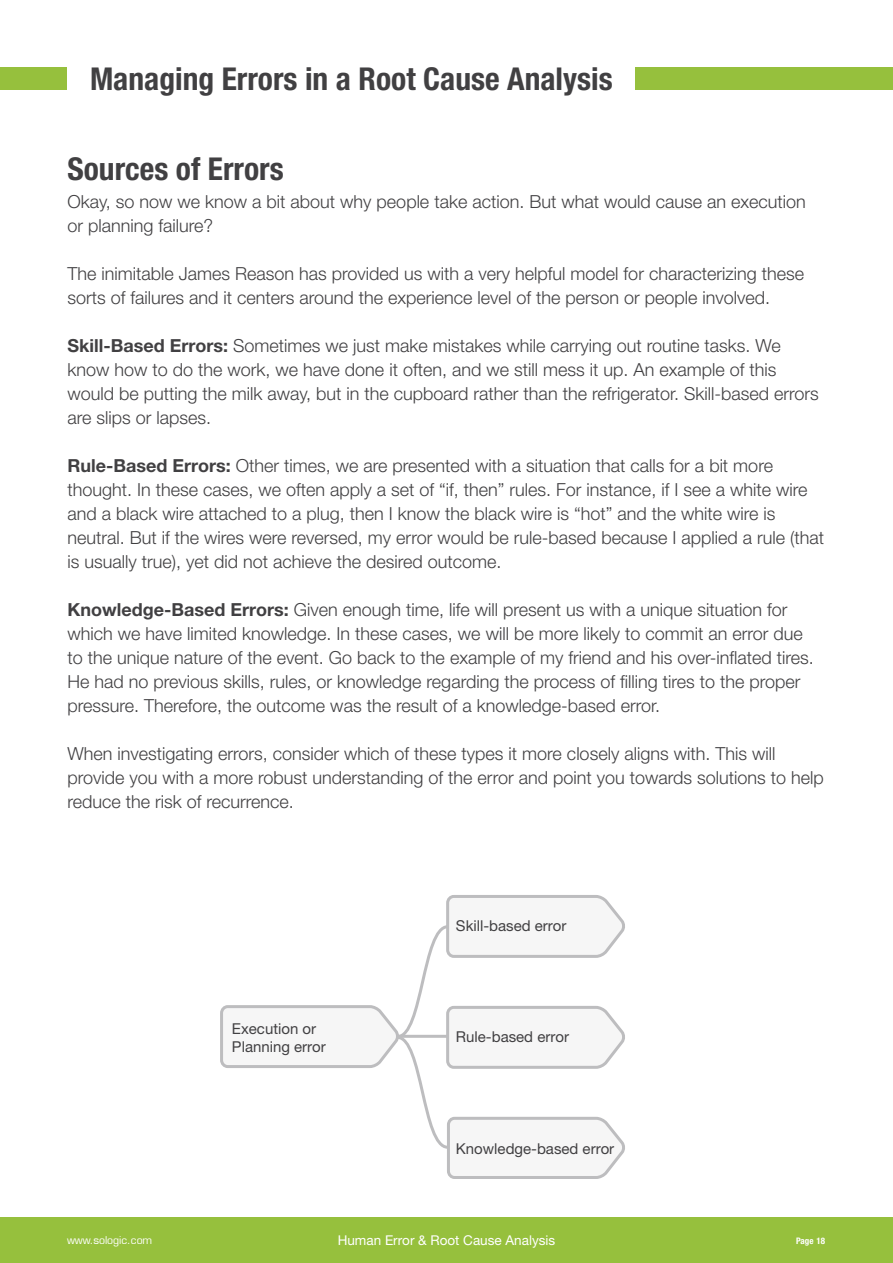
<style>
.page{position:relative;width:893px;height:1263px;background:#fff}
.page>*{position:absolute;margin:0;border:0;box-sizing:border-box;transform-origin:0 0}
.t1{font:700 condensed 31.5px "Helvetica Neue LT Pro";color:#414042}
.t2{font:300 18px/24px "Helvetica Neue LT Pro";color:#414042}
.t3{font:15px "Helvetica Neue LT Pro";color:#414042}
.t4{font:13.5px "Helvetica Neue LT Pro";color:#fff}
.t5{font:10.5px "Eurostile LT";color:#fff}
.t6{font:700 condensed 9px "Helvetica Neue LT Pro";color:#fff}
.s1{font-weight:700}
</style>
<div class="page">
<div style="left:0;top:68px;width:893px;height:22px;background:#96c03d"></div>
<div style="left:0;top:1218px;width:893px;height:45px;background:#96c03d"></div>
<div style="left:68px;top:68px;width:567px;height:22px;background:#fff"></div>
<svg style="left:220px;top:895px;width:405px;height:284px"></svg>
<p class="t1" style="left:90px;top:59px;width:524px">Managing Errors in a Root Cause Analysis</p>
<p class="t1" style="left:68px;top:150px;width:218px">Sources of Errors</p>
<p class="t2" style="left:68px;top:189px;width:740px">Okay, so now we know a bit about why people take action. But what would cause an execution or planning failure?</p>
<p class="t2" style="left:68px;top:261px;width:738px">The inimitable James Reason has provided us with a very helpful model for characterizing these sorts of failures and it centers around the experience level of the person or people involved.</p>
<p class="t2" style="left:68px;top:333px;width:753px"><span class="s1">Skill-Based Errors:</span> Sometimes we just make mistakes while carrying out routine tasks. We know how to do the work, we have done it often, and we still mess it up. An example of this would be putting the milk away, but in the cupboard rather than the refrigerator. Skill-based errors are slips or lapses.</p>
<p class="t2" style="left:68px;top:453px;width:758px"><span class="s1">Rule-Based Errors:</span> Other times, we are presented with a situation that calls for a bit more thought. In these cases, we often apply a set of “if, then” rules. For instance, if I see a white wire and a black wire attached to a plug, then I know the black wire is “hot” and the white wire is neutral. But if the wires were reversed, my error would be rule-based because I applied a rule (that is usually true), yet did not achieve the desired outcome.</p>
<p class="t2" style="left:68px;top:597px;width:748px"><span class="s1">Knowledge-Based Errors:</span> Given enough time, life will present us with a unique situation for which we have limited knowledge. In these cases, we will be more likely to commit an error due to the unique nature of the event. Go back to the example of my friend and his over-inflated tires.<br>He had no previous skills, rules, or knowledge regarding the process of filling tires to the proper pressure. Therefore, the outcome was the result of a knowledge-based error.</p>
<p class="t2" style="left:68px;top:741px;width:758px">When investigating errors, consider which of these types it more closely aligns with. This will provide you with a more robust understanding of the error and point you towards solutions to help reduce the risk of recurrence.</p>
<p class="t3" style="left:232px;top:1020px;width:86px">Execution or</p>
<p class="t3" style="left:232px;top:1038px;width:95px">Planning error</p>
<p class="t3" style="left:456px;top:917px;width:112px">Skill-based error</p>
<p class="t3" style="left:456px;top:1028px;width:115px">Rule-based error</p>
<p class="t3" style="left:456px;top:1140px;width:160px">Knowledge-based error</p>
<p class="t5" style="left:67px;top:1234px;width:87px">www.sologic.com</p>
<p class="t4" style="left:338px;top:1232px;width:219px">Human Error &amp; Root Cause Analysis</p>
<p class="t6" style="left:796px;top:1235px;width:30px">Page 18</p>
</div>
